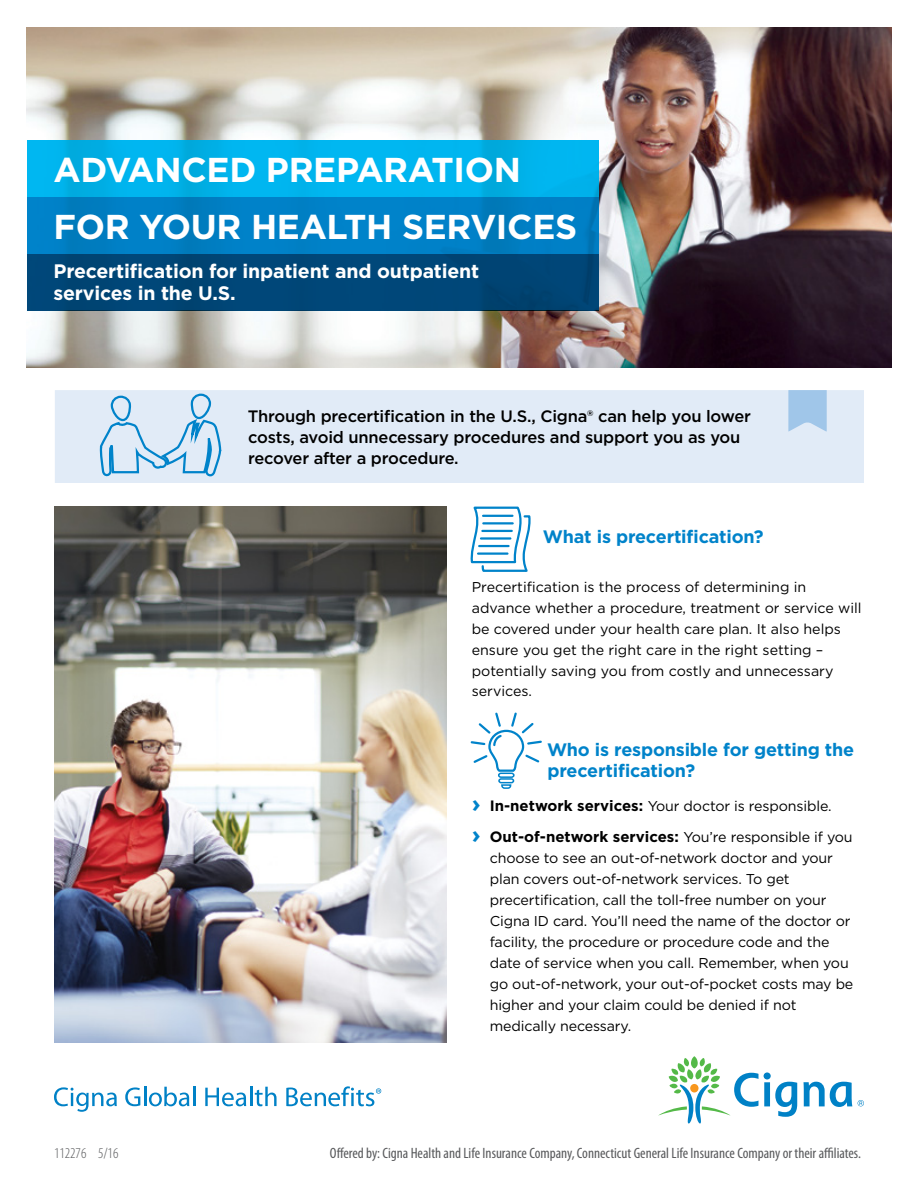
<style>
.page{position:relative;width:918px;height:1188px;background:#fff}
.page>*{position:absolute;margin:0;border:0;box-sizing:border-box;transform-origin:0 0}
.t1{font:700 34.5px/56.4px "Gotham";letter-spacing:-.01em;color:#fff}
.t2{font:700 19.5px/22.5px "Gotham";letter-spacing:-.01em;color:#fff}
.t3{font:700 18px/21px "Gotham";letter-spacing:-.01em;color:#0083ca}
.t4{font:500 16.5px/21px "Gotham";letter-spacing:-.01em;color:#000}
.t5{font:condensed 15px "Myriad Pro";color:#58595b}
.t6{font:700 15px "Gotham";color:#000}
.t7{font:300 condensed 15px "Myriad Pro";color:#58595b}
.t8{font:14.25px/21px "Gotham";letter-spacing:-.01em;color:#000}
.s1{font-weight:700;font-size:24px;color:#0083ca}
.s2{font-weight:700;font-size:15px}
.s3{font-size:24px;color:#0083ca}
.s4{font-weight:400;font-size:14.25px}
</style>
<div class="page">
<svg style="left:658px;top:1056px;width:194px;height:68px"></svg>
<svg style="left:858px;top:1100px;width:6px;height:6px"></svg>
<svg style="left:54px;top:1087px;width:63px;height:25px"></svg>
<svg style="left:125px;top:1087px;width:70px;height:19px"></svg>
<svg style="left:205px;top:1087px;width:72px;height:19px"></svg>
<svg style="left:286px;top:1086px;width:95px;height:20px"></svg>
<img style="left:27px;top:27px;width:864px;height:340px">
<div style="left:27px;top:197px;width:571px;height:57px;background:#0083ca"></div>
<div style="left:27px;top:254px;width:571px;height:56px;background:#00487a"></div>
<svg style="left:27px;top:140px;width:571px;height:57px;background:#00b3eb"></svg>
<svg style="left:470px;top:506px;width:61px;height:66px"></svg>
<hr style="left:483px;top:515px;width:29px;height:2px;background:#0083ca">
<hr style="left:483px;top:522px;width:30px;height:2px;background:#0083ca">
<hr style="left:482px;top:530px;width:30px;height:2px;background:#0083ca">
<hr style="left:481px;top:537px;width:29px;height:3px;background:#0083ca">
<hr style="left:479px;top:545px;width:30px;height:2px;background:#0083ca">
<hr style="left:478px;top:552px;width:29px;height:3px;background:#0083ca">
<svg style="left:470px;top:712px;width:72px;height:77px"></svg>
<div style="left:55px;top:390px;width:809px;height:93px;background:#e1ebf7"></div>
<svg style="left:98px;top:390px;width:124px;height:91px;background:#c1dcf0"></svg>
<svg style="left:788px;top:390px;width:39px;height:41px;background:#a8caea"></svg>
<img style="left:54px;top:507px;width:392px;height:535px">
<h1 class="t1" style="left:54px;top:142px;width:525px">ADVANCED PREPARATION<br>FOR YOUR HEALTH SERVICES</h1>
<h2 class="t2" style="left:54px;top:260px;width:427px">Precertification for inpatient and outpatient services in the U.S.</h2>
<p class="t4" style="left:248px;top:406px;width:505px">Through precertification in the U.S., Cigna® can help you lower costs, avoid unnecessary procedures and support you as you recover after a procedure.</p>
<p class="t3" style="left:543px;top:526px;width:222px">What is precertification?</p>
<p class="t8" style="left:472px;top:577px;width:391px">Precertification is the process of determining in advance whether a procedure, treatment or service will be covered under your health care plan. It also helps ensure you get the right care in the right setting – potentially saving you from costly and unnecessary</p>
<p class="t8" style="left:472px;top:680px;width:62px">services.</p>
<p class="t3" style="left:547px;top:739px;width:309px">Who is responsible for getting the precertification?</p>
<p class="t8" style="left:472px;top:795px;width:361px"><span class="s1">›</span> <span class="s2">In-network services:</span> Your doctor is responsible.</p>
<p class="t6" style="left:472px;top:827px;width:382px"><span class="s3">›</span> Out-of-network services: <span class="s4">You’re responsible if you</span></p>
<p class="t8" style="left:490px;top:847px;width:365px">choose to see an out-of-network doctor and your plan covers out-of-network services. To get precertification, call the toll-free number on your Cigna ID card. You’ll need the name of the doctor or facility, the procedure or procedure code and the date of service when you call. Remember, when you go out-of-network, your out-of-pocket costs may be higher and your claim could be denied if not medically necessary.</p>
<p class="t7" style="left:54px;top:1145px;width:66px">112276 5/16</p>
<p class="t5" style="left:330px;top:1145px;width:533px">Offered by: Cigna Health and Life Insurance Company, Connecticut General Life Insurance Company or their affiliates.</p>
</div>
